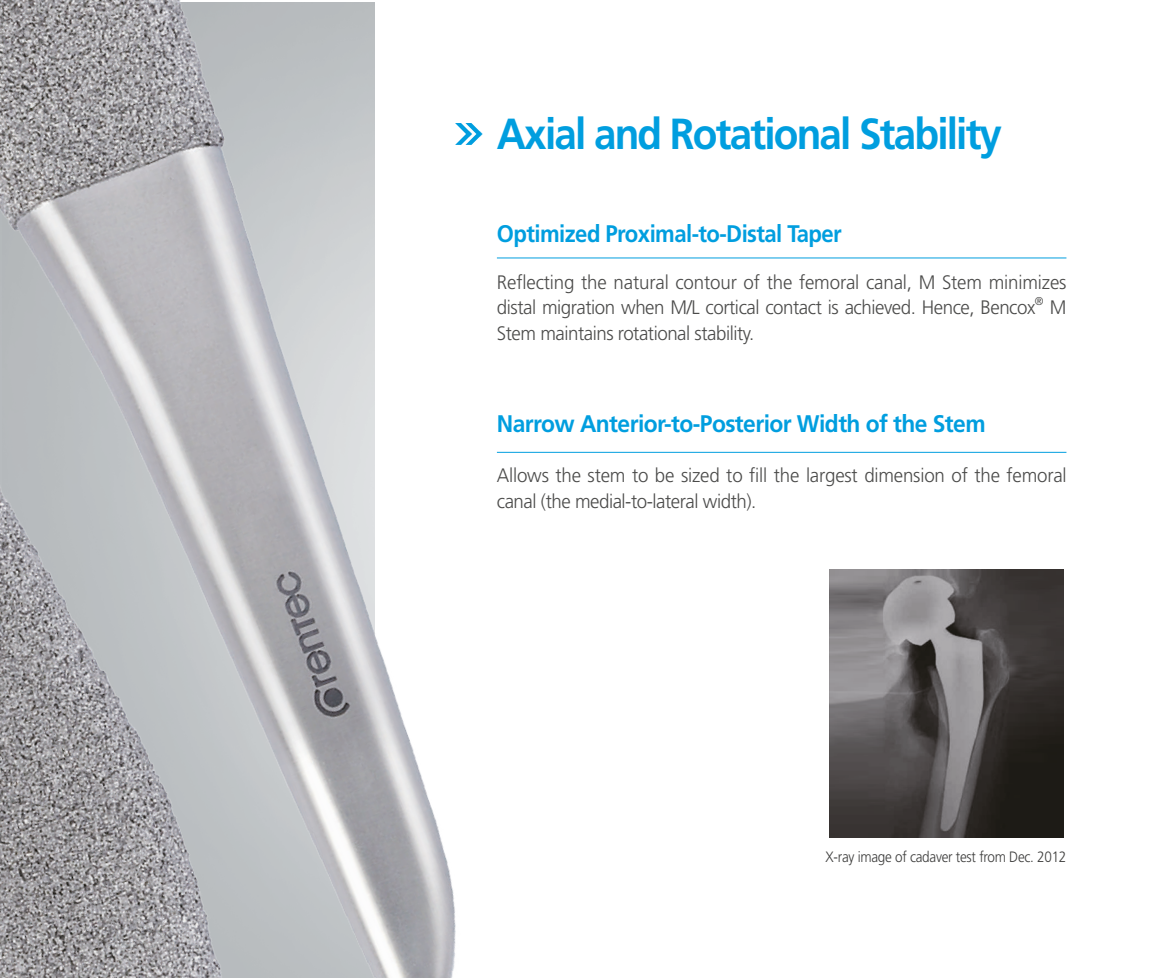
<style>
.page{position:relative;width:1152px;height:978px;background:#fff}
.page>*{position:absolute;margin:0;border:0;box-sizing:border-box;transform-origin:0 0}
.t1{font:700 43.5px "Frutiger";letter-spacing:-.045em;color:#009edf;scale:.93 1}
.t2{font:700 24px "Frutiger";letter-spacing:-.025em;color:#009edf;scale:.95 1}
.t3{font:700 24px "Frutiger";letter-spacing:-.025em;color:#009edf;scale:.92 1}
.t4{font:300 19.5px/25.5px "Frutiger";letter-spacing:-.025em;color:#4b4b4a;scale:.96 1}
.t5{font:300 15px "Frutiger";letter-spacing:-.02em;color:#3d3d3c;scale:.9 1}
.t6{font:300 11.4px "Frutiger";color:#4b4b4a;scale:.96 1}
</style>
<div class="page">
<hr style="left:496px;top:258px;width:570px;height:1px;background:#009edf">
<hr style="left:496px;top:452px;width:570px;height:1px;background:#009edf">
<svg style="left:479px;top:130px;width:3px;height:8px"></svg>
<img style="left:0;top:0;width:479px;height:978px">
<img style="left:829px;top:570px;width:233px;height:267px">
<svg style="left:0;top:0;width:4px;height:4px"></svg>
<h1 class="t1" style="left:496px;top:108px;width:544px">Axial and Rotational Stability</h1>
<p class="t3" style="left:496px;top:220px;width:376px">Optimized Proximal-to-Distal Taper</p>
<p class="t4" style="left:496px;top:269px;width:594px">Reflecting the natural contour of the femoral canal, M Stem minimizes distal migration when M/L cortical contact is achieved. Hence, Bencox</p>
<p class="t6" style="left:1034px;top:295px;width:11px">®</p>
<p class="t4" style="left:1049px;top:295px;width:19px">M</p>
<p class="t4" style="left:496px;top:320px;width:269px">Stem maintains rotational stability.</p>
<p class="t2" style="left:496px;top:410px;width:516px">Narrow Anterior-to-Posterior Width of the Stem</p>
<p class="t4" style="left:496px;top:463px;width:595px">Allows the stem to be sized to fill the largest dimension of the femoral canal (the medial-to-lateral width).</p>
<p class="t5" style="left:825px;top:848px;width:269px">X-ray image of cadaver test from Dec. 2012</p>
</div>
